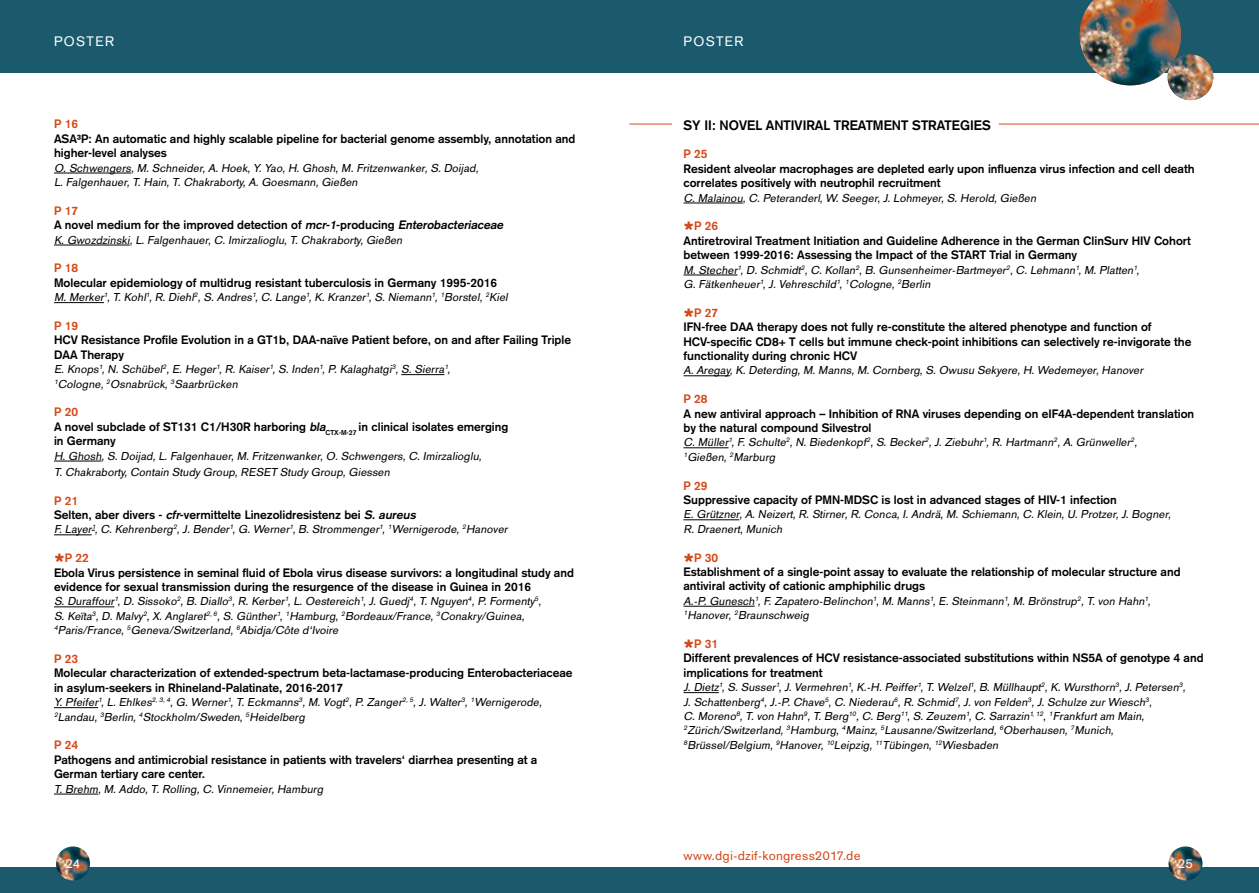
<style>
.page{position:relative;width:1259px;height:893px;background:#fff}
.page>*{position:absolute;margin:0;border:0;box-sizing:border-box;transform-origin:0 0}
.t1{font:700 13.5px "Akzidenz Grotesk";color:#000}
.t2{font:13.5px "Akzidenz";letter-spacing:.015em;color:#d44817}
.t3{font:13.5px "Akzidenz Grotesk";letter-spacing:.1em;color:#fff}
.t4{font:13.5px "Akzidenz";color:#fff}
.t5{font:italic 12px/14.4px "Akzidenz";color:#000}
.t6{font:700 12px/14.4px "Akzidenz Grotesk";color:#000}
.t7{font:700 12px "Akzidenz Grotesk";color:#d44817}
.s1{color:#d44817}
.s2{font-style:italic}
</style>
<div class="page">
<div style="left:0;top:0;width:1259px;height:72px;background:#1b596d"></div>
<div style="left:0;top:867px;width:1259px;height:26px;background:#1b596d"></div>
<img style="left:1074px;top:0;width:141px;height:101px">
<img style="left:1168px;top:846px;width:34px;height:34px;border-radius:17px">
<img style="left:56px;top:846px;width:34px;height:34px;border-radius:17px">
<hr style="left:54px;top:173px;width:77px;height:1px;background:#000">
<hr style="left:54px;top:245px;width:76px;height:1px;background:#000">
<hr style="left:54px;top:302px;width:50px;height:1px;background:#000">
<hr style="left:401px;top:374px;width:43px;height:1px;background:#000">
<hr style="left:54px;top:461px;width:48px;height:1px;background:#000">
<hr style="left:54px;top:535px;width:38px;height:1px;background:#000">
<hr style="left:54px;top:607px;width:60px;height:1px;background:#000">
<hr style="left:54px;top:707px;width:44px;height:1px;background:#000">
<hr style="left:54px;top:794px;width:44px;height:1px;background:#000">
<hr style="left:683px;top:203px;width:60px;height:1px;background:#000">
<hr style="left:683px;top:275px;width:54px;height:1px;background:#000">
<hr style="left:683px;top:376px;width:47px;height:1px;background:#000">
<hr style="left:683px;top:448px;width:45px;height:1px;background:#000">
<hr style="left:683px;top:520px;width:56px;height:1px;background:#000">
<hr style="left:683px;top:606px;width:71px;height:1px;background:#000">
<hr style="left:683px;top:692px;width:36px;height:1px;background:#000">
<hr style="left:629px;top:124px;width:43px;height:1px;background:#d44817">
<hr style="left:998px;top:124px;width:261px;height:1px;background:#d44817">
<p class="t3" style="left:54px;top:34px;width:62px">POSTER</p>
<p class="t3" style="left:683px;top:34px;width:62px">POSTER</p>
<p class="t7" style="left:54px;top:117px;width:26px">P 16</p>
<p class="t6" style="left:54px;top:131px;width:523px">ASA³P: An automatic and highly scalable pipeline for bacterial genome assembly, annotation and higher-level analyses</p>
<p class="t5" style="left:54px;top:161px;width:429px">O.Schwengers,M.Schneider,A.Hoek,Y.Yao,H.Ghosh,M.Fritzenwanker,S.Doijad,<br>L.Falgenhauer,T.Hain,T.Chakraborty,A.Goesmann,Gießen</p>
<p class="t6" style="left:54px;top:203px;width:453px"><span class="s1">P 17<br></span>A novel medium for the improved detection of <span class="s2">mcr-1</span>-producing <span class="s2">Enterobacteriaceae</span></p>
<p class="t5" style="left:54px;top:233px;width:353px">K.Gwozdzinski,L.Falgenhauer,C.Imirzalioglu,T.Chakraborty,Gießen</p>
<p class="t7" style="left:54px;top:261px;width:26px">P 18</p>
<p class="t6" style="left:54px;top:275px;width:444px">Molecular epidemiology of multidrug resistant tuberculosis in Germany 1995-2016</p>
<p class="t5" style="left:54px;top:291px;width:458px">M.Merker<sup>1</sup>,T.Kohl<sup>1</sup>,R.Diehl<sup>2</sup>,S.Andres<sup>1</sup>,C.Lange<sup>1</sup>,K.Kranzer<sup>1</sup>,S.Niemann<sup>1</sup>,<sup>1</sup>Borstel,<sup>2</sup>Kiel</p>
<p class="t7" style="left:54px;top:319px;width:26px">P 19</p>
<p class="t6" style="left:54px;top:333px;width:518px">HCV Resistance Profile Evolution in a GT1b, DAA-naïve Patient before, on and after Failing Triple<br>DAA Therapy</p>
<p class="t5" style="left:54px;top:363px;width:401px">E.Knops<sup>1</sup>,N.Schübel<sup>2</sup>,E.Heger<sup>1</sup>,R.Kaiser<sup>1</sup>,S.Inden<sup>1</sup>,P.Kalaghatgi<sup>3</sup>,S.Sierra<sup>1</sup>,<br><sup>1</sup>Cologne,<sup>2</sup>Osnabrück,<sup>3</sup>Saarbrücken</p>
<p class="t6" style="left:54px;top:405px;width:456px"><span class="s1">P 20<br></span>A novel subclade of ST131 C1/H30R harboring <span class="s2">bla</span><sub>CTX-M-27</sub> in clinical isolates emerging in Germany</p>
<p class="t5" style="left:54px;top:448px;width:432px;line-height:16.2px">H.Ghosh,S.Doijad,L.Falgenhauer,M.Fritzenwanker,O.Schwengers,C.Imirzalioglu,<br>T.Chakraborty,Contain StudyGroup,RESET StudyGroup,Giessen</p>
<p class="t6" style="left:54px;top:493px;width:366px"><span class="s1">P 21<br></span>Selten, aber divers - <span class="s2">cfr</span>-vermittelte Linezolidresistenz bei <span class="s2">S. aureus</span></p>
<p class="t5" style="left:54px;top:523px;width:458px">F.Layer<sup>1</sup>,C.Kehrenberg<sup>2</sup>,J.Bender<sup>1</sup>,G.Werner<sup>1</sup>,B.Strommenger<sup>1</sup>,<sup>1</sup>Wernigerode,<sup>2</sup>Hanover</p>
<p class="t7" style="left:65px;top:551px;width:26px">P 22</p>
<p class="t6" style="left:54px;top:565px;width:521px">Ebola Virus persistence in seminal fluid of Ebola virus disease survivors: a longitudinal study and evidence for sexual transmission during the resurgence of the disease in Guinea in 2016</p>
<p class="t5" style="left:54px;top:595px;width:492px">S.Duraffour<sup>1</sup>,D.Sissoko<sup>2</sup>,B.Diallo<sup>3</sup>,R.Kerber<sup>1</sup>,L.Oestereich<sup>1</sup>,J.Guedj<sup>4</sup>,T.Nguyen<sup>4</sup>,P.Formenty<sup>5</sup>,<br>S.Keïta<sup>3</sup>,D.Malvy<sup>2</sup>,X.Anglaret<sup>2,6</sup>,S.Günther<sup>1</sup>,<sup>1</sup>Hamburg,<sup>2</sup>Bordeaux/France,<sup>3</sup>Conakry/Guinea,<br><sup>4</sup>Paris/France,<sup>5</sup>Geneva/Switzerland,<sup>6</sup>Abidja/Côte d‘Ivoire</p>
<p class="t7" style="left:54px;top:652px;width:26px">P 23</p>
<p class="t6" style="left:54px;top:666px;width:520px">Molecular characterization of extended-spectrum beta-lactamase-producing Enterobacteriaceae in asylum-seekers in Rhineland-Palatinate, 2016-2017</p>
<p class="t5" style="left:54px;top:696px;width:492px">Y.Pfeifer<sup>1</sup>,L.Ehlkes<sup>2,3,4</sup>,G.Werner<sup>1</sup>,T.Eckmanns<sup>3</sup>,M.Vogt<sup>2</sup>,P.Zanger<sup>2,5</sup>,J.Walter<sup>3</sup>,<sup>1</sup>Wernigerode,<br><sup>2</sup>Landau,<sup>3</sup>Berlin,<sup>4</sup>Stockholm/Sweden,<sup>5</sup>Heidelberg</p>
<p class="t7" style="left:54px;top:738px;width:26px">P 24</p>
<p class="t6" style="left:54px;top:752px;width:485px">Pathogens and antimicrobial resistance in patients with travelers‘ diarrhea presenting at a<br>German tertiary care center.</p>
<p class="t5" style="left:54px;top:782px;width:274px">T.Brehm,M.Addo,T.Rolling,C.Vinnemeier,Hamburg</p>
<p class="t4" style="left:65px;top:854px;width:17px">24</p>
<p class="t1" style="left:683px;top:117px;width:309px">SY II: NOVEL ANTIVIRAL TREATMENT STRATEGIES</p>
<p class="t7" style="left:683px;top:147px;width:26px">P 25</p>
<p class="t6" style="left:683px;top:161px;width:513px">Resident alveolar macrophages are depleted early upon influenza virus infection and cell death correlates positively with neutrophil recruitment</p>
<p class="t5" style="left:683px;top:191px;width:357px">C.Malainou,C.Peteranderl,W.Seeger,J.Lohmeyer,S.Herold,Gießen</p>
<p class="t7" style="left:694px;top:219px;width:26px">P 26</p>
<p class="t6" style="left:683px;top:233px;width:509px">Antiretroviral Treatment Initiation and Guideline Adherence in the German ClinSurv HIV Cohort between 1999-2016: Assessing the Impact of the START Trial in Germany</p>
<p class="t5" style="left:683px;top:263px;width:460px">M.Stecher<sup>1</sup>,D.Schmidt<sup>2</sup>,C.Kollan<sup>2</sup>,B.Gunsenheimer-Bartmeyer<sup>2</sup>,C.Lehmann<sup>1</sup>,M.Platten<sup>1</sup>,<br>G.Fätkenheuer<sup>1</sup>,J.Vehreschild<sup>1</sup>,<sup>1</sup>Cologne,<sup>2</sup>Berlin</p>
<p class="t7" style="left:694px;top:305px;width:26px">P 27</p>
<p class="t6" style="left:683px;top:320px;width:509px">IFN-free DAA therapy does not fully re-constitute the altered phenotype and function of<br>HCV-specific CD8+ T cells but immune check-point inhibitions can selectively re-invigorate the functionality during chronic HCV</p>
<p class="t5" style="left:683px;top:364px;width:464px">A.Aregay,K.Deterding,M.Manns,M.Cornberg,S.Owusu Sekyere,H.Wedemeyer,Hanover</p>
<p class="t7" style="left:683px;top:392px;width:26px">P 28</p>
<p class="t6" style="left:683px;top:406px;width:512px">A new antiviral approach – Inhibition of RNA viruses depending on eIF4A-dependent translation by the natural compound Silvestrol</p>
<p class="t5" style="left:683px;top:436px;width:458px">C.Müller<sup>1</sup>,F.Schulte<sup>2</sup>,N.Biedenkopf<sup>2</sup>,S.Becker<sup>2</sup>,J.Ziebuhr<sup>1</sup>,R.Hartmann<sup>2</sup>,A.Grünweller<sup>2</sup>,<br><sup>1</sup>Gießen,<sup>2</sup>Marburg</p>
<p class="t7" style="left:683px;top:478px;width:26px">P 29</p>
<p class="t6" style="left:683px;top:492px;width:435px">Suppressive capacity of PMN-MDSC is lost in advanced stages of HIV-1 infection</p>
<p class="t5" style="left:683px;top:508px;width:492px">E.Grützner,A.Neizert,R.Stirner,R.Conca,I.Andrä,M.Schiemann,C.Klein,U.Protzer,J.Bogner,<br>R.Draenert,Munich</p>
<p class="t7" style="left:694px;top:550px;width:26px">P 30</p>
<p class="t6" style="left:683px;top:564px;width:498px">Establishment of a single-point assay to evaluate the relationship of molecular structure and antiviral activity of cationic amphiphilic drugs</p>
<p class="t5" style="left:683px;top:595px;width:471px">A.-P.Gunesch<sup>1</sup>,F.Zapatero-Belinchon<sup>1</sup>,M.Manns<sup>1</sup>,E.Steinmann<sup>1</sup>,M.Brönstrup<sup>2</sup>,T.von Hahn<sup>1</sup>,<br><sup>1</sup>Hanover,<sup>2</sup>Braunschweig</p>
<p class="t7" style="left:694px;top:637px;width:26px">P 31</p>
<p class="t6" style="left:683px;top:651px;width:521px">Different prevalences of HCV resistance-associated substitutions within NS5A of genotype 4 and implications for treatment</p>
<p class="t5" style="left:683px;top:681px;width:507px">J.Dietz<sup>1</sup>,S.Susser<sup>1</sup>,J.Vermehren<sup>1</sup>,K.-H.Peiffer<sup>1</sup>,T.Welzel<sup>1</sup>,B.Müllhaupt<sup>2</sup>,K.Wursthorn<sup>3</sup>,J.Petersen<sup>3</sup>, J.Schattenberg<sup>4</sup>,J.-P.Chave<sup>5</sup>,C.Niederau<sup>6</sup>,R.Schmid<sup>7</sup>,J.von Felden<sup>3</sup>,J.Schulze zurWiesch<sup>3</sup>, C.Moreno<sup>8</sup>,T.von Hahn<sup>9</sup>,T.Berg<sup>10</sup>,C.Berg<sup>11</sup>,S.Zeuzem<sup>1</sup>,C.Sarrazin<sup>1,12</sup>,<sup>1</sup>Frankfurtam Main, <sup>2</sup>Zürich/Switzerland,<sup>3</sup>Hamburg,<sup>4</sup>Mainz,<sup>5</sup>Lausanne/Switzerland,<sup>6</sup>Oberhausen,<sup>7</sup>Munich, <sup>8</sup>Brüssel/Belgium,<sup>9</sup>Hanover,<sup>10</sup>Leipzig,<sup>11</sup>Tübingen,<sup>12</sup>Wiesbaden</p>
<p class="t2" style="left:683px;top:846px;width:179px">www.dgi-dzif-kongress2017.de</p>
<p class="t4" style="left:1178px;top:854px;width:17px">25</p>
</div>
